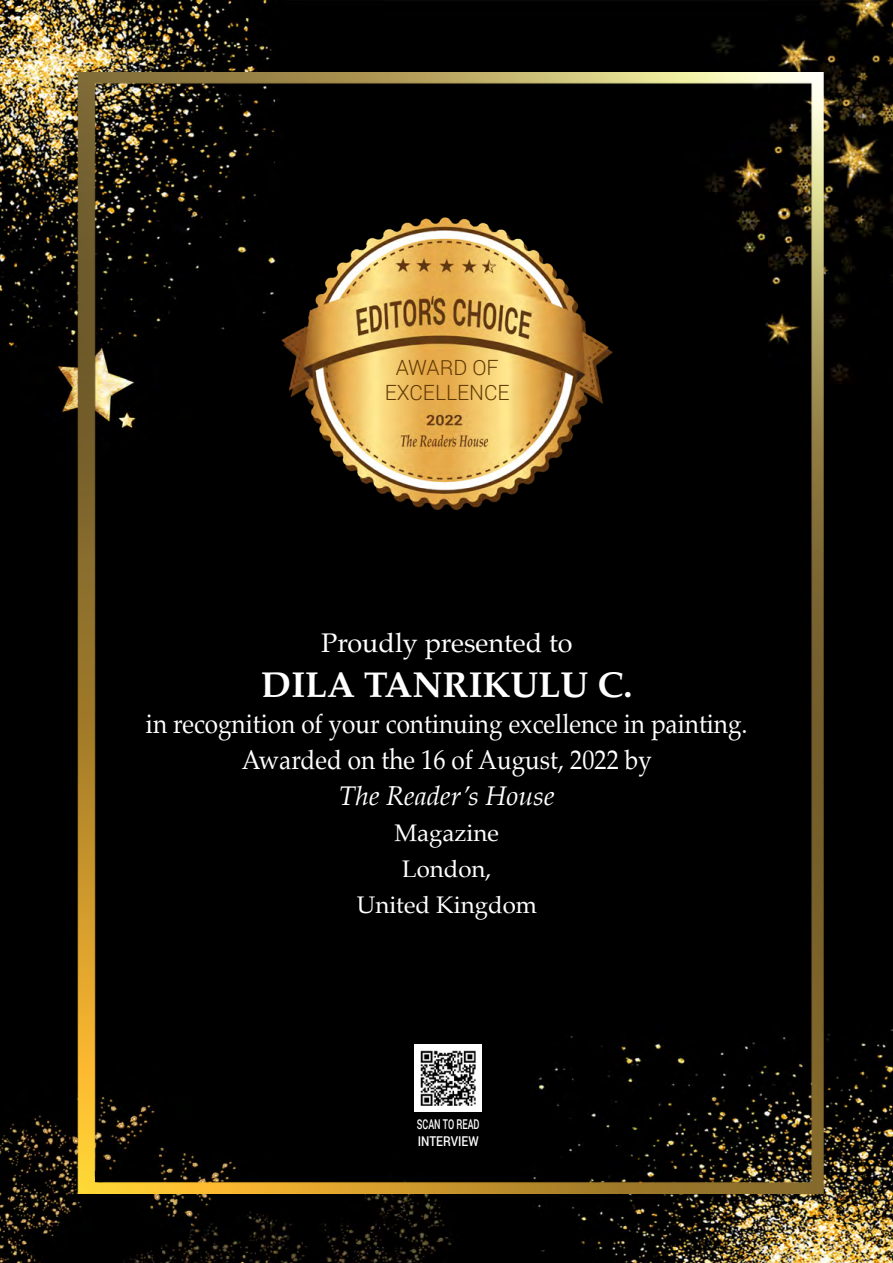
<style>
.page{position:relative;width:893px;height:1263px;background:#fff}
.page>*{position:absolute;margin:0;border:0;box-sizing:border-box;transform-origin:0 0}
.t1{font:700 36px "Palatino";color:#fff}
.t2{font:27px/36px "Palatino";color:#fff;text-align:center;scale:.9 1}
.t3{font:27px "Palatino";color:#fff}
.t4{font:italic 27px "Palatino";color:#fff}
.t5{font:24px/36px "Palatino";color:#fff;text-align:center}
.t6{font:300 21px/25.2px "Roboto";color:#603903;text-align:center}
.t7{font:500 13.5px/16.2px "Roboto";color:#fff;scale:.67 1}
</style>
<div class="page">
<img style="left:0;top:0;width:893px;height:1263px">
<img style="left:77px;top:72px;width:749px;height:1122px">
<img style="left:414px;top:1044px;width:67px;height:67px">
<p class="t6" style="left:385px;top:354px;width:126px">AWARD OF<br>EXCELLENCE</p>
<p class="t3" style="left:321px;top:620px;width:253px">Proudly presented to</p>
<h1 class="t1" style="left:261px;top:654px;width:373px">DILA TANRIKULU C.</h1>
<p class="t2" style="left:146px;top:705px;width:670px">in recognition of your continuing excellence in painting.<br>Awarded on the 16 of August, 2022 by</p>
<p class="t4" style="left:339px;top:773px;width:217px">The Reader’s House</p>
<p class="t5" style="left:357px;top:814px;width:182px">Magazine<br>London,<br>United Kingdom</p>
<p class="t7" style="left:417px;top:1116px;width:95px">SCAN TO READ<br>INTERVIEW</p>
</div>
